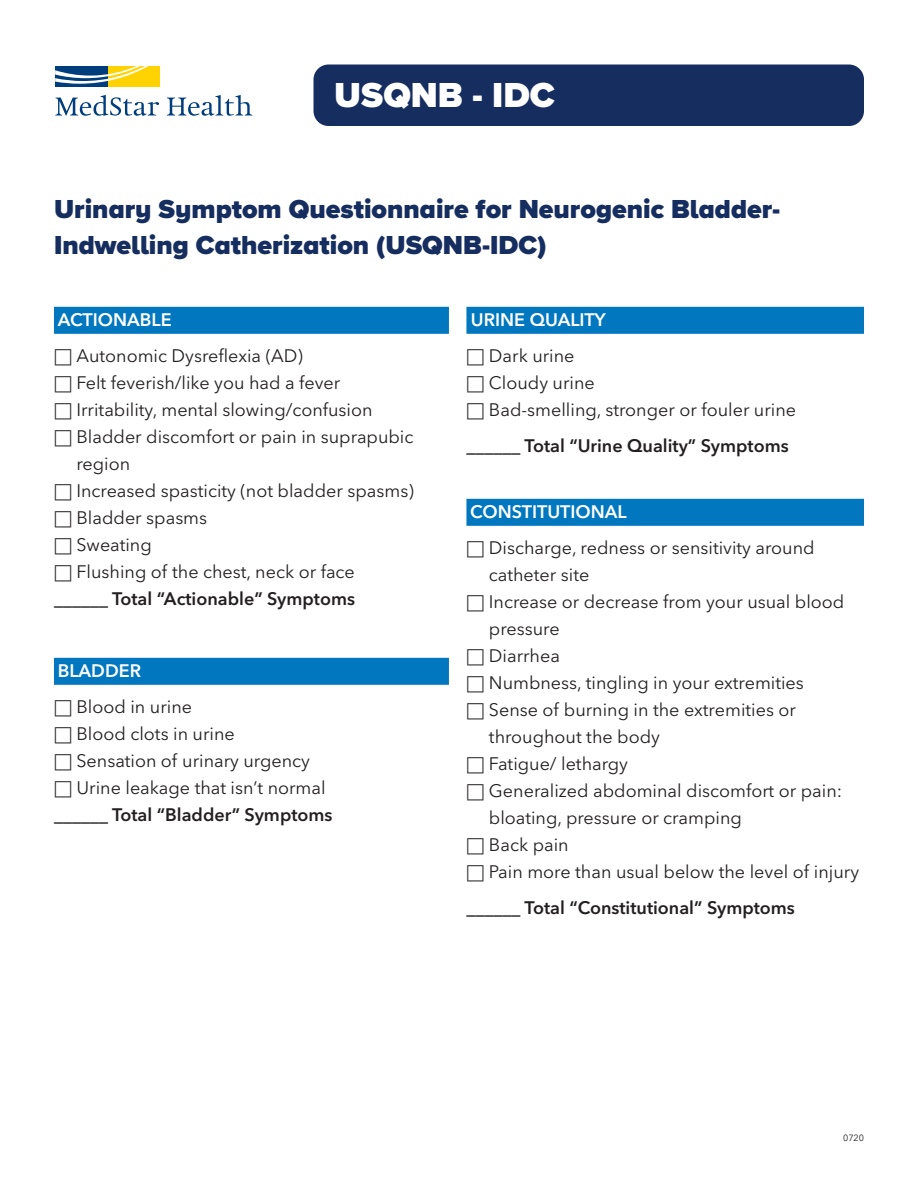
<style>
.page{position:relative;width:918px;height:1188px;background:#fff}
.page>*{position:absolute;margin:0;border:0;box-sizing:border-box;transform-origin:0 0}
.t1{font:900 36px "Proxima Nova A";color:#fff}
.t2{font:900 27px/36px "Proxima Nova A";color:#162d5f}
.t3{font:18px/27px "Avenir Next LT Pro";color:#231f20}
.t4{font:600 18px "Avenir Next";color:#231f20}
.t5{font:600 18px "Avenir Next";color:#fff}
.t6{font:9px "Avenir Next LT Pro";color:#231f20}
.s1{font-family:"Universal Newswith Comm Pi"}
</style>
<div class="page">
<div style="left:54px;top:307px;width:395px;height:27px;background:#0077be"></div>
<div style="left:54px;top:658px;width:395px;height:27px;background:#0077be"></div>
<div style="left:466px;top:307px;width:398px;height:27px;background:#0077be"></div>
<div style="left:466px;top:499px;width:398px;height:27px;background:#0077be"></div>
<svg style="left:55px;top:95px;width:104px;height:21px"></svg>
<svg style="left:167px;top:95px;width:85px;height:21px"></svg>
<div style="left:108px;top:66px;width:52px;height:21px;background:#ffd200"></div>
<div style="left:55px;top:66px;width:53px;height:21px;background:#003d7d"></div>
<svg style="left:55px;top:66px;width:94px;height:18px"></svg>
<div style="left:314px;top:65px;width:550px;height:61px;background:#162d5f;border-radius:15px"></div>
<h1 class="t1" style="left:334px;top:83px;width:222px">USQNB - IDC</h1>
<h2 class="t2" style="left:54px;top:193px;width:728px">Urinary Symptom Questionnaire for Neurogenic Bladder-<br>Indwelling Catherization (USQNB-IDC)</h2>
<p class="t5" style="left:58px;top:310px;width:115px">ACTIONABLE</p>
<p class="t3" style="left:54px;top:344px;width:250px"><span class="s1">□</span> Autonomic Dysreflexia (AD)</p>
<p class="t3" style="left:54px;top:371px;width:288px"><span class="s1">□</span> Felt feverish/like you had a fever</p>
<p class="t3" style="left:54px;top:398px;width:320px"><span class="s1">□</span> Irritability, mental slowing/confusion</p>
<p class="t3" style="left:76px;top:425px;width:338px;text-indent:-22px"><span class="s1">□</span> Bladder discomfort or pain in suprapubic region</p>
<p class="t3" style="left:54px;top:479px;width:361px"><span class="s1">□</span> Increased spasticity (not bladder spasms)</p>
<p class="t3" style="left:54px;top:506px;width:155px"><span class="s1">□</span> Bladder spasms</p>
<p class="t3" style="left:54px;top:533px;width:99px"><span class="s1">□</span> Sweating</p>
<p class="t3" style="left:54px;top:560px;width:302px"><span class="s1">□</span> Flushing of the chest, neck or face</p>
<p class="t4" style="left:54px;top:589px;width:303px">______ Total “Actionable” Symptoms</p>
<p class="t5" style="left:58px;top:661px;width:85px">BLADDER</p>
<p class="t3" style="left:54px;top:695px;width:140px"><span class="s1">□</span> Blood in urine</p>
<p class="t3" style="left:54px;top:722px;width:182px"><span class="s1">□</span> Blood clots in urine</p>
<p class="t3" style="left:54px;top:749px;width:258px"><span class="s1">□</span> Sensation of urinary urgency</p>
<p class="t3" style="left:54px;top:776px;width:273px"><span class="s1">□</span> Urine leakage that isn’t normal</p>
<p class="t4" style="left:54px;top:805px;width:280px">______ Total “Bladder” Symptoms</p>
<p class="t5" style="left:471px;top:310px;width:136px">URINE QUALITY</p>
<p class="t3" style="left:466px;top:344px;width:110px"><span class="s1">□</span> Dark urine</p>
<p class="t3" style="left:466px;top:371px;width:130px"><span class="s1">□</span> Cloudy urine</p>
<p class="t3" style="left:466px;top:398px;width:331px"><span class="s1">□</span> Bad-smelling, stronger or fouler urine</p>
<p class="t4" style="left:466px;top:436px;width:324px">______ Total “Urine Quality” Symptoms</p>
<p class="t5" style="left:470px;top:502px;width:158px">CONSTITUTIONAL</p>
<p class="t3" style="left:489px;top:536px;width:327px;text-indent:-22px"><span class="s1">□</span> Discharge, redness or sensitivity around catheter site</p>
<p class="t3" style="left:489px;top:590px;width:357px;text-indent:-22px"><span class="s1">□</span> Increase or decrease from your usual blood pressure</p>
<p class="t3" style="left:466px;top:644px;width:95px"><span class="s1">□</span> Diarrhea</p>
<p class="t3" style="left:466px;top:671px;width:339px"><span class="s1">□</span> Numbness, tingling in your extremities</p>
<p class="t3" style="left:489px;top:698px;width:309px;text-indent:-22px"><span class="s1">□</span> Sense of burning in the extremities or throughout the body</p>
<p class="t3" style="left:466px;top:752px;width:163px"><span class="s1">□</span> Fatigue/ lethargy</p>
<p class="t3" style="left:489px;top:779px;width:355px;text-indent:-22px"><span class="s1">□</span> Generalized abdominal discomfort or pain: bloating, pressure or cramping</p>
<p class="t3" style="left:466px;top:833px;width:104px"><span class="s1">□</span> Back pain</p>
<p class="t3" style="left:466px;top:860px;width:394px"><span class="s1">□</span> Pain more than usual below the level of injury</p>
<p class="t4" style="left:466px;top:898px;width:330px">______ Total “Constitutional” Symptoms</p>
<p class="t6" style="left:843px;top:1134px;width:22px">0720</p>
</div>
